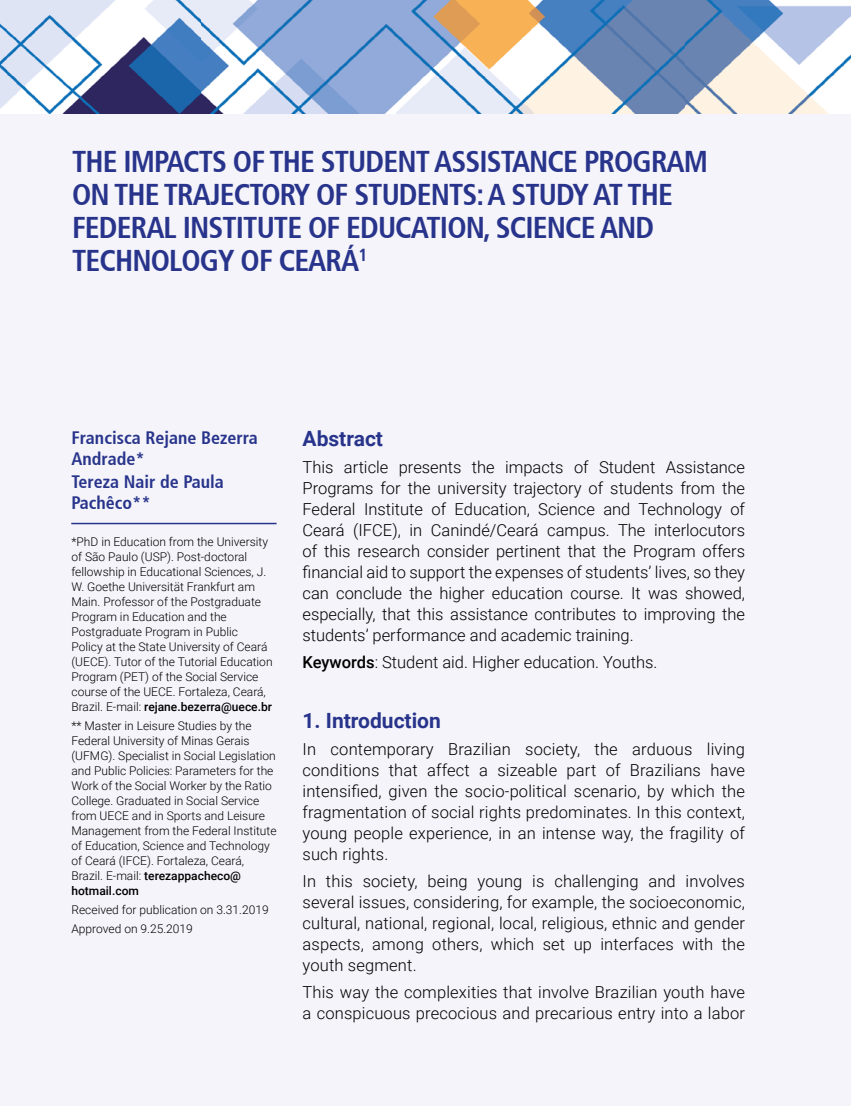
<style>
.page{position:relative;width:851px;height:1106px;background:#fff}
.page>*{position:absolute;margin:0;border:0;box-sizing:border-box;transform-origin:0 0}
.t1{font:700 condensed 30px/33px "Frutiger 67";letter-spacing:-.03em;color:#28348b}
.t2{font:700 21px "Roboto";color:#28348b}
.t3{font:700 condensed 18px/21px "Frutiger 67";color:#28348b}
.t4{font:300 16.5px/21px "Roboto";letter-spacing:.01em;color:#000;text-align:justify}
.t5{font:300 12px/15px "Roboto";color:#000}
.s1{font-weight:500}
</style>
<div class="page">
<div style="left:0;top:0;width:850px;height:1106px;background:#f4f4fa"></div>
<hr style="left:71px;top:523px;width:205px;height:1px;background:#28348b">
<img style="left:0;top:0;width:850px;height:113px">
<h1 class="t1" style="left:72px;top:145px;width:637px">THE IMPACTS OF THE STUDENT ASSISTANCE PROGRAM ON THE TRAJECTORY OF STUDENTS: A STUDY AT THE FEDERAL INSTITUTE OF EDUCATION, SCIENCE AND TECHNOLOGY OF CEARÁ<sup>1</sup></h1>
<p class="t3" style="left:71px;top:427px;width:188px">Francisca Rejane Bezerra<br>Andrade*</p>
<p class="t3" style="left:71px;top:471px;width:154px">Tereza Nair de Paula<br>Pachêco**</p>
<p class="t5" style="left:71px;top:533px;width:203px">*PhD in Education from the University of São Paulo (USP). Post-doctoral fellowship in Educational Sciences, J.<br>W. Goethe Universität Frankfurt am Main. Professor of the Postgraduate Program in Education and the Postgraduate Program in Public<br>Policy at the State University of Ceará (UECE). Tutor of the Tutorial Education Program (PET) of the Social Service course of the UECE. Fortaleza, Ceará, Brazil. E-mail: <span class="s1">rejane.bezerra@uece.br</span></p>
<p class="t5" style="left:71px;top:717px;width:206px">** Master in Leisure Studies by the Federal University of Minas Gerais (UFMG). Specialist in Social Legislation and Public Policies: Parameters for the Work of the Social Worker by the Ratio College. Graduated in Social Service from UECE and in Sports and Leisure Management from the Federal Institute of Education, Science and Technology of Ceará (IFCE). Fortaleza, Ceará, Brazil. E-mail: <span class="s1">terezappacheco@ hotmail.com</span></p>
<p class="t5" style="left:71px;top:899px;width:199px;line-height:19.2px">Received for publication on 3.31.2019<br>Approved on 9.25.2019</p>
<p class="t2" style="left:302px;top:424px;width:82px">Abstract</p>
<p class="t4" style="left:302px;top:456px;width:444px">This article presents the impacts of Student Assistance Programs for the university trajectory of students from the Federal Institute of Education, Science and Technology of Ceará (IFCE), in Canindé/Ceará campus. The interlocutors of this research consider pertinent that the Program offers financial aid to support the expenses of students’ lives, so they can conclude the higher education course. It was showed, especially, that this assistance contributes to improving the students’ performance and academic training.</p>
<p class="t4" style="left:302px;top:651px;width:356px"><span class="s1">Keywords</span>: Student aid. Higher education. Youths.</p>
<p class="t2" style="left:302px;top:705px;width:140px">1. Introduction</p>
<p class="t4" style="left:302px;top:737px;width:444px">In contemporary Brazilian society, the arduous living conditions that affect a sizeable part of Brazilians have intensified, given the socio-political scenario, by which the fragmentation of social rights predominates. In this context, young people experience, in an intense way, the fragility of such rights.</p>
<p class="t4" style="left:302px;top:869px;width:444px">In this society, being young is challenging and involves several issues, considering, for example, the socioeconomic, cultural, national, regional, local, religious, ethnic and gender aspects, among others, which set up interfaces with the youth segment.</p>
<p class="t4" style="left:302px;top:980px;width:444px">This way the complexities that involve Brazilian youth have a conspicuous precocious and precarious entry into a labor</p>
</div>
